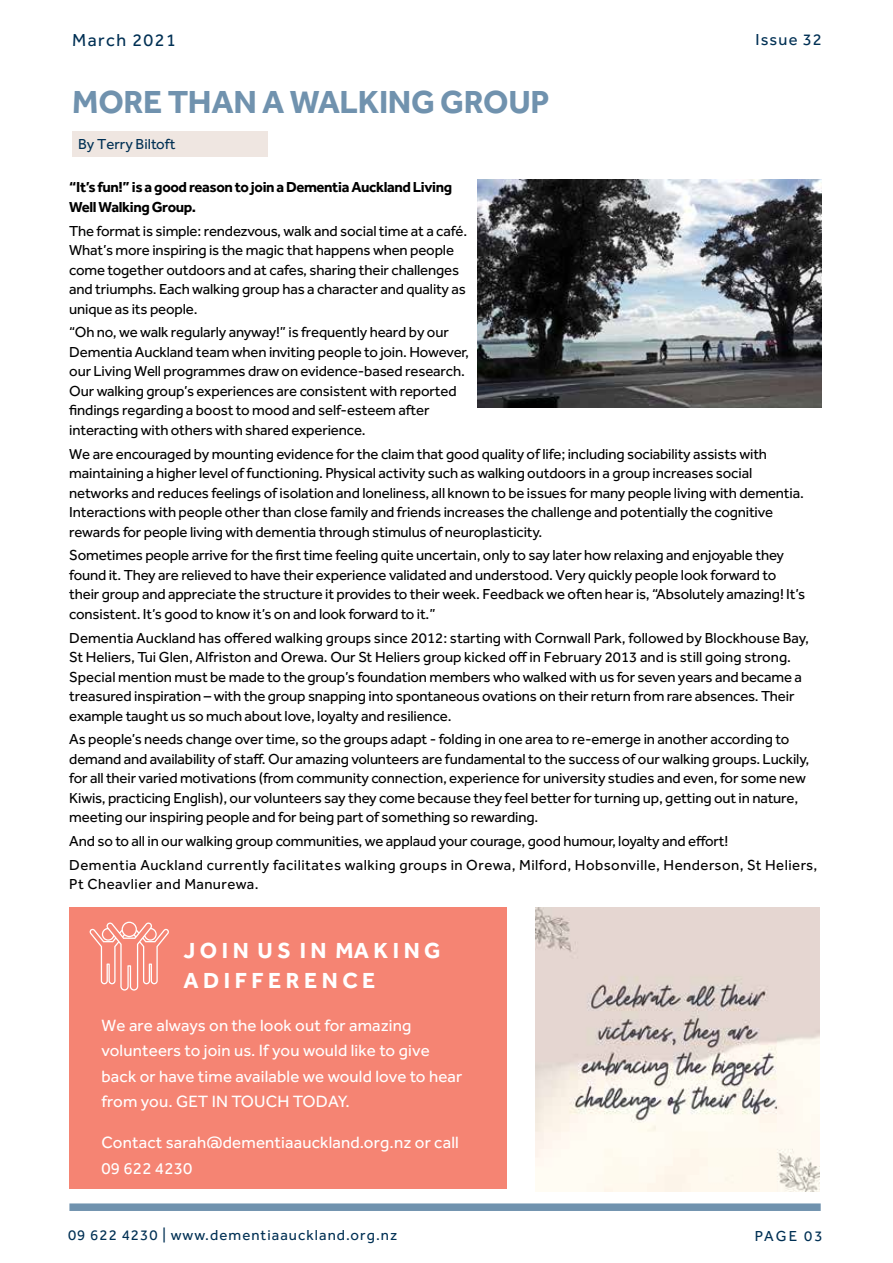
<style>
.page{position:relative;width:893px;height:1263px;background:#fff}
.page>*{position:absolute;margin:0;border:0;box-sizing:border-box;transform-origin:0 0}
.t1{font:700 33px "Effra";letter-spacing:-.01em;color:#7092ae}
.t2{font:700 22.5px/29.5px "Effra";color:#fff}
.t3{font:18px "Effra";letter-spacing:.08em;color:#003054}
.t4{font:16.95px/25.3px "Effra";letter-spacing:.01em;color:#fff}
.t5{font:16.5px "Effra";letter-spacing:.07em;color:#003054}
.t6{font:15px/19.5px "Effra";letter-spacing:-.01em;color:#000}
.t7{font:15px/23.7px "Effra";letter-spacing:.02em;color:#000}
.t8{font:700 15px/19.5px "Effra";letter-spacing:-.025em;color:#000}
.t9{font:15px "Effra";letter-spacing:.07em;color:#003054}
.t10{font:15px "Effra";letter-spacing:.03em;color:#000}
.t11{font:15px "Effra";color:#003054}
</style>
<div class="page">
<div style="left:69px;top:1203px;width:752px;height:8px;background:#7092ae"></div>
<img style="left:478px;top:180px;width:343px;height:228px">
<div style="left:72px;top:132px;width:196px;height:25px;background:#efe6e1"></div>
<div style="left:69px;top:907px;width:438px;height:282px;background:#f58473"></div>
<img style="left:535px;top:907px;width:285px;height:284px">
<svg style="left:90px;top:922px;width:79px;height:68px"></svg>
<p class="t3" style="left:72px;top:30px;width:105px">March 2021</p>
<p class="t5" style="left:755px;top:30px;width:68px">Issue 32</p>
<h1 class="t1" style="left:72px;top:82px;width:479px">MORE THAN A WALKING GROUP</h1>
<p class="t11" style="left:78px;top:136px;width:99px">By Terry Biltoft</p>
<p class="t8" style="left:69px;top:177px;width:384px">“It’s fun!” is a good reason to join a Dementia Auckland Living<br>Well Walking Group.</p>
<p class="t6" style="left:69px;top:221px;width:400px">The format is simple: rendezvous, walk and social time at a café.<br>What’s more inspiring is the magic that happens when people come together outdoors and at cafes, sharing their challenges and triumphs. Each walking group has a character and quality as unique as its people.</p>
<p class="t6" style="left:69px;top:322px;width:401px">“Oh no, we walk regularly anyway!” is frequently heard by our Dementia Auckland team when inviting people to join. However, our Living Well programmes draw on evidence-based research.<br>Our walking group’s experiences are consistent with reported findings regarding a boost to mood and self-esteem after interacting with others with shared experience.</p>
<p class="t6" style="left:69px;top:444px;width:736px">We are encouraged by mounting evidence for the claim that good quality of life; including sociability assists with maintaining a higher level of functioning. Physical activity such as walking outdoors in a group increases social networks and reduces feelings of isolation and loneliness, all known to be issues for many people living with dementia.<br>Interactions with people other than close family and friends increases the challenge and potentially the cognitive rewards for people living with dementia through stimulus of neuroplasticity.</p>
<p class="t6" style="left:69px;top:545px;width:738px">Sometimes people arrive for the first time feeling quite uncertain, only to say later how relaxing and enjoyable they found it. They are relieved to have their experience validated and understood. Very quickly people look forward to their group and appreciate the structure it provides to their week. Feedback we often hear is, “Absolutely amazing! It’s consistent. It’s good to know it’s on and look forward to it.”</p>
<p class="t6" style="left:69px;top:628px;width:741px">Dementia Auckland has offered walking groups since 2012: starting with Cornwall Park, followed by Blockhouse Bay, St Heliers, Tui Glen, Alfriston and Orewa. Our St Heliers group kicked off in February 2013 and is still going strong.<br>Special mention must be made to the group’s foundation members who walked with us for seven years and became a treasured inspiration – with the group snapping into spontaneous ovations on their return from rare absences. Their example taught us so much about love, loyalty and resilience.</p>
<p class="t6" style="left:69px;top:729px;width:741px">As people’s needs change over time, so the groups adapt - folding in one area to re-emerge in another according to demand and availability of staff. Our amazing volunteers are fundamental to the success of our walking groups. Luckily, for all their varied motivations (from community connection, experience for university studies and even, for some new Kiwis, practicing English), our volunteers say they come because they feel better for turning up, getting out in nature, meeting our inspiring people and for being part of something so rewarding.</p>
<p class="t7" style="left:69px;top:829px;width:749px">And so to all in our walking group communities, we applaud your courage, good humour, loyalty and effort!<br>Dementia Auckland currently facilitates walking groups in Orewa, Milford, Hobsonville, Henderson, St Heliers,</p>
<p class="t10" style="left:69px;top:875px;width:191px">Pt Cheavlier and Manurewa.</p>
<h2 class="t2" style="left:184px;top:935px;width:259px">J O I N U S I N MA K I N G<br>A D I F F E R E N C E</h2>
<p class="t4" style="left:102px;top:1012px;width:362px">We are always on the look out for amazing volunteers to join us. If you would like to give back or have time available we would love to hear from you. GET IN TOUCH TODAY.</p>
<p class="t4" style="left:102px;top:1130px;width:359px">Contact sarah@dementiaauckland.org.nz or call<br>09 622 4230</p>
<p class="t9" style="left:68px;top:1226px;width:331px">09 622 4230 | www.dementiaauckland.org.nz</p>
<p class="t9" style="left:755px;top:1227px;width:69px">PAGE 03</p>
</div>
